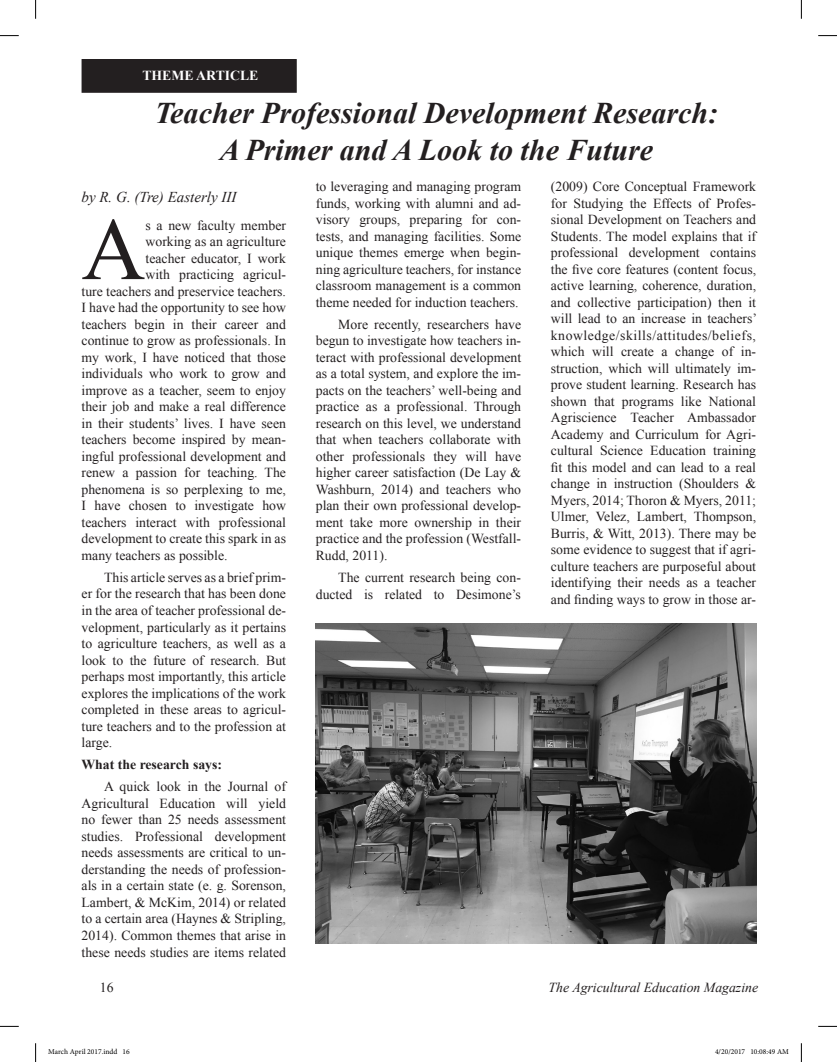
<style>
.page{position:relative;width:837px;height:1062px;background:#fff}
.page>*{position:absolute;margin:0;border:0;box-sizing:border-box;transform-origin:0 0}
.t1{font:88.5px "Times New Roman";color:#231f20}
.t2{font:italic 700 30px/36px "Times New Roman";color:#231f20;text-align:center}
.t3{font:italic 15px "Times New Roman";color:#231f20}
.t4{font:13.75px/16.5px "Times New Roman";color:#231f20;text-align:justify}
.t5{font:italic 13.75px "Times New Roman";color:#231f20}
.t6{font:700 13.75px "Times New Roman";color:#231f20}
.t7{font:700 13.75px "Times New Roman";color:#fff}
.t8{font:7.5px "Minion Pro";color:#000}
</style>
<div class="page">
<div style="left:82px;top:60px;width:214px;height:32px;background:#231f20"></div>
<div style="left:81px;top:59px;width:215px;height:34px;border:1px solid #231f20"></div>
<img style="left:315px;top:623px;width:441px;height:319px">
<svg style="left:0;top:35px;width:19px;height:1px"></svg>
<svg style="left:818px;top:35px;width:18px;height:1px"></svg>
<svg style="left:0;top:1025px;width:19px;height:1px"></svg>
<svg style="left:818px;top:1025px;width:18px;height:1px"></svg>
<svg style="left:35px;top:0;width:1px;height:19px"></svg>
<svg style="left:35px;top:1043px;width:1px;height:18px"></svg>
<svg style="left:800px;top:0;width:1px;height:19px"></svg>
<svg style="left:800px;top:1043px;width:1px;height:18px"></svg>
<p class="t7" style="left:142px;top:66px;width:118px">THEME ARTICLE</p>
<h2 class="t2" style="left:155px;top:95px;width:565px">Teacher Professional Development Research:<br>A Primer and A Look to the Future</h2>
<p class="t3" style="left:81px;top:186px;width:156px">by R. G. (Tre) Easterly III</p>
<h1 class="t1" style="left:81px;top:190px;width:65px">A</h1>
<p class="t4" style="left:145px;top:216px;width:142px">s a new faculty member</p>
<p class="t4" style="left:315px;top:178px;width:207px">to leveraging and managing program funds, working with alumni and ad&shy;visory groups, preparing for con&shy;tests, and managing facilities. Some unique themes emerge when begin&shy;ning agriculture teachers, for instance classroom management is a common theme needed for induction teachers.</p>
<p class="t4" style="left:315px;top:315px;width:207px;text-indent:22px">More recently, researchers have begun to investigate how teachers in&shy;teract with professional development as a total system, and explore the im&shy;pacts on the teachers’ well-being and practice as a professional. Through research on this level, we understand that when teachers collaborate with other professionals they will have higher career satisfaction (De Lay &amp; Washburn, 2014) and teachers who plan their own professional develop&shy;ment take more ownership in their practice and the profession (Westfall-Rudd, 2011).</p>
<p class="t4" style="left:315px;top:569px;width:206px;text-align:right">The current research being con&shy;ducted is related to Desimone’s</p>
<p class="t4" style="left:550px;top:178px;width:208px">(2009) Core Conceptual Framework for Studying the Effects of Profes&shy;sional Development on Teachers and Students. The model explains that if professional development contains the five core features (content focus, active learning, coherence, duration, and collective participation) then it will lead to an increase in teachers’ knowledge/skills/attitudes/beliefs, which will create a change of in&shy;struction, which will ultimately im&shy;prove student learning. Research has shown that programs like National Agriscience Teacher Ambassador Academy and Curriculum for Agri&shy;cultural Science Education training fit this model and can lead to a real change in instruction (Shoulders &amp; Myers, 2014; Thoron &amp; Myers, 2011; Ulmer, Velez, Lambert, Thompson, Burris, &amp; Witt, 2013). There may be some evidence to suggest that if agri&shy;culture teachers are purposeful about identifying their needs as a teacher and finding ways to grow in those ar-</p>
<p class="t4" style="left:145px;top:233px;width:142px">working as an agriculture</p>
<p class="t4" style="left:145px;top:249px;width:142px">teacher educator, I work</p>
<p class="t4" style="left:145px;top:266px;width:142px">with practicing agricul-</p>
<p class="t4" style="left:81px;top:282px;width:206px">ture teachers and preservice teachers.</p>
<p class="t4" style="left:81px;top:299px;width:206px">I have had the opportunity to see how</p>
<p class="t4" style="left:81px;top:315px;width:206px">teachers begin in their career and</p>
<p class="t4" style="left:81px;top:332px;width:206px">continue to grow as professionals. In</p>
<p class="t4" style="left:81px;top:348px;width:206px">my work, I have noticed that those</p>
<p class="t4" style="left:81px;top:365px;width:206px">individuals who work to grow and</p>
<p class="t4" style="left:81px;top:381px;width:206px">improve as a teacher, seem to enjoy</p>
<p class="t4" style="left:81px;top:398px;width:206px">their job and make a real difference</p>
<p class="t4" style="left:81px;top:414px;width:206px">in their students’ lives. I have seen</p>
<p class="t4" style="left:81px;top:431px;width:206px">teachers become inspired by mean-</p>
<p class="t4" style="left:81px;top:447px;width:206px">ingful professional development and</p>
<p class="t4" style="left:81px;top:464px;width:206px">renew a passion for teaching. The</p>
<p class="t4" style="left:81px;top:480px;width:206px">phenomena is so perplexing to me,</p>
<p class="t4" style="left:81px;top:497px;width:206px">I have chosen to investigate how</p>
<p class="t4" style="left:81px;top:513px;width:206px">teachers interact with professional</p>
<p class="t4" style="left:81px;top:530px;width:206px">development to create this spark in as</p>
<p class="t4" style="left:81px;top:546px;width:147px">many teachers as possible.</p>
<p class="t4" style="left:81px;top:568px;width:206px;text-indent:22px">This article serves as a brief prim&shy;er for the research that has been done in the area of teacher professional de&shy;velopment, particularly as it pertains to agriculture teachers, as well as a look to the future of research. But perhaps most importantly, this article explores the implications of the work completed in these areas to agricul&shy;ture teachers and to the profession at large.</p>
<p class="t6" style="left:81px;top:755px;width:142px">What the research says:</p>
<p class="t4" style="left:81px;top:778px;width:206px;text-indent:22px">A quick look in the Journal of Agricultural Education will yield no fewer than 25 needs assessment studies. Professional development needs assessments are critical to un&shy;derstanding the needs of profession&shy;als in a certain state (e. g. Sorenson, Lambert, &amp; McKim, 2014) or related to a certain area (Haynes &amp; Stripling, 2014). Common themes that arise in these needs studies are items related</p>
<p class="t4" style="left:100px;top:978px;width:15px">16</p>
<p class="t5" style="left:548px;top:977px;width:211px">The Agricultural Education Magazine</p>
<p class="t8" style="left:48px;top:1046px;width:83px">March April 2017.indd 16</p>
<p class="t8" style="left:714px;top:1046px;width:75px">4/20/2017 10:08:49 AM</p>
</div>
